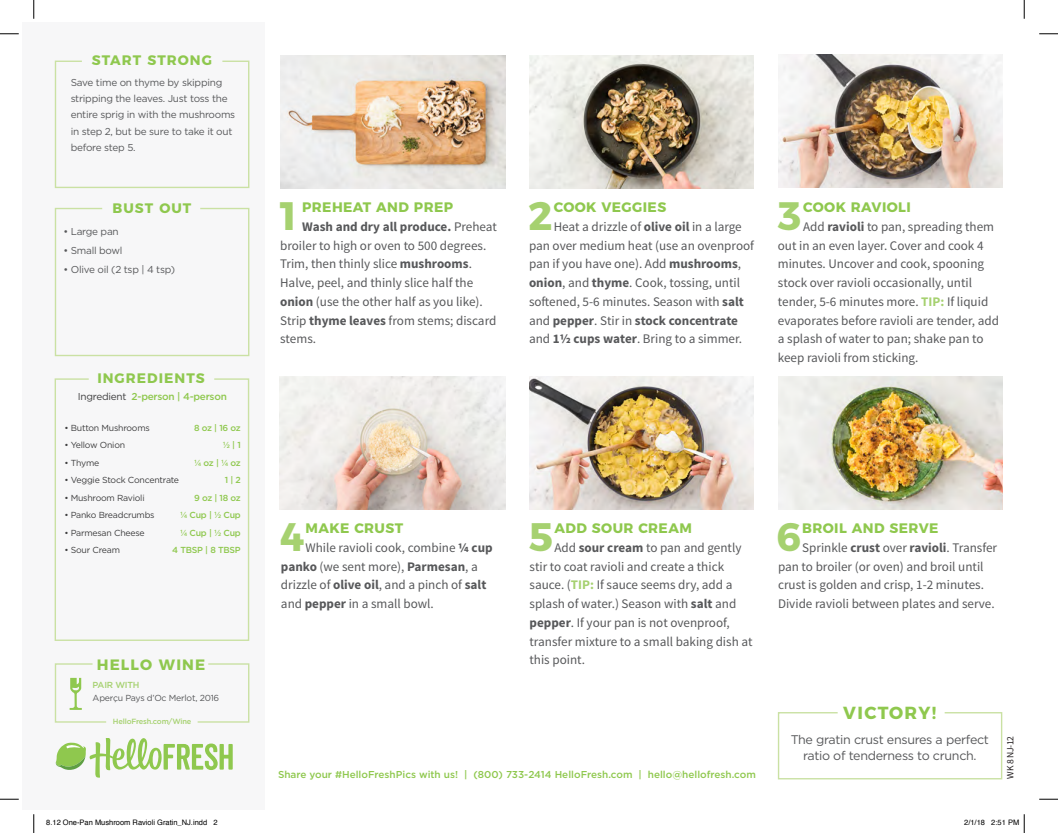
<style>
.page{position:relative;width:1058px;height:833px;background:#fff}
.page>*{position:absolute;margin:0;border:0;box-sizing:border-box;transform-origin:0 0}
.t1{font:700 39.62px "Montserrat";color:#a6d170}
.t2{font:700 17.5px "Montserrat";letter-spacing:.075em;color:#8fc84e}
.t3{font:700 15px "Montserrat";letter-spacing:.075em;color:#8fc84e}
.t4{font:700 13.75px "Montserrat";letter-spacing:.03em;color:#8fc84e}
.t5{font:700 13.75px "Montserrat";letter-spacing:.075em;color:#8fc84e}
.t6{font:13.12px/18.8px "Source Sans Pro";color:#57585a}
.t7{font:12.5px/16.8px "Gotham";letter-spacing:-.025em;color:#57585a;text-align:center}
.t8{font:10px/16.2px "Gotham";letter-spacing:-.025em;color:#57585a}
.t9{font:500 10px "Gotham";color:#8fc84e}
.t10{font:500 10px "Gotham";letter-spacing:-.025em;color:#8fc84e}
.t11{font:9.62px "Source Sans Pro";color:#231f20}
.t12{font:8.75px "Gotham";letter-spacing:-.025em;color:#3e3e3f}
.t13{font:500 8.75px/17.5px "Gotham";letter-spacing:-.025em;color:#8fc84e;text-align:right}
.t14{font:8.75px "Gotham";letter-spacing:-.025em;color:#57585a}
.t15{font:500 8.75px "Gotham";letter-spacing:-.025em;color:#a6d170}
.t16{font:7.5px "Helvetica";color:#000}
.t17{font:500 7.5px "Gotham";letter-spacing:-.025em;color:#a6d170}
.s1{font-weight:400;color:#3e3e3f}
.s2{font-weight:700}
.s3{font-weight:700;color:#a6d170}
</style>
<div class="page">
<div style="left:23px;top:23px;width:242px;height:787px;background:#f7f7f8"></div>
<img style="left:281px;top:55px;width:224px;height:133px">
<img style="left:529px;top:55px;width:225px;height:133px">
<img style="left:529px;top:376px;width:224px;height:133px">
<img style="left:280px;top:376px;width:225px;height:133px">
<img style="left:778px;top:55px;width:224px;height:132px">
<img style="left:778px;top:376px;width:224px;height:133px">
<svg style="left:54px;top:207px;width:196px;height:150px"></svg>
<svg style="left:54px;top:378px;width:196px;height:263px"></svg>
<svg style="left:54px;top:60px;width:196px;height:128px"></svg>
<svg style="left:54px;top:663px;width:53px;height:60px"></svg>
<svg style="left:197px;top:663px;width:53px;height:60px"></svg>
<svg style="left:56px;top:738px;width:177px;height:39px"></svg>
<svg style="left:777px;top:712px;width:226px;height:68px"></svg>
<svg style="left:0;top:33px;width:19px;height:2px"></svg>
<svg style="left:1039px;top:33px;width:19px;height:2px"></svg>
<svg style="left:0;top:798px;width:19px;height:2px"></svg>
<svg style="left:1039px;top:798px;width:19px;height:2px"></svg>
<svg style="left:33px;top:0;width:2px;height:19px"></svg>
<svg style="left:33px;top:814px;width:2px;height:19px"></svg>
<svg style="left:1023px;top:0;width:2px;height:19px"></svg>
<svg style="left:1023px;top:814px;width:2px;height:19px"></svg>
<p class="t5" style="left:92px;top:49px;width:122px">START STRONG</p>
<p class="t8" style="left:71px;top:74px;width:166px">Save time on thyme by skipping stripping the leaves. Just toss the entire sprig in with the mushrooms in step 2, but be sure to take it out before step 5.</p>
<p class="t4" style="left:112px;top:196px;width:80px">BUST OUT</p>
<p class="t8" style="left:63px;top:223px;width:57px">• Large pan</p>
<p class="t8" style="left:63px;top:242px;width:61px">• Small bowl</p>
<p class="t8" style="left:63px;top:261px;width:113px">• Olive oil (2 tsp | 4 tsp)</p>
<p class="t5" style="left:97px;top:366px;width:109px">INGREDIENTS</p>
<p class="t10" style="left:78px;top:390px;width:151px"><span class="s1">Ingredient</span> 2-person | 4-person</p>
<p class="t13" style="left:172px;top:419px;width:70px">8 oz | 16 oz<br>½ | 1<br>¼ oz | ¼ oz<br>1 | 2<br>9 oz | 18 oz<br>¼ Cup | ½ Cup ¼ Cup | ½ Cup<br>4 TBSP | 8 TBSP</p>
<p class="t12" style="left:64px;top:422px;width:87px">• Button Mushrooms</p>
<p class="t12" style="left:64px;top:439px;width:62px">• Yellow Onion</p>
<p class="t12" style="left:64px;top:457px;width:36px">• Thyme</p>
<p class="t12" style="left:64px;top:474px;width:116px">• Veggie Stock Concentrate</p>
<p class="t12" style="left:64px;top:492px;width:82px">• Mushroom Ravioli</p>
<p class="t12" style="left:64px;top:509px;width:92px">• Panko Breadcrumbs</p>
<p class="t12" style="left:64px;top:527px;width:82px">• Parmesan Cheese</p>
<p class="t12" style="left:64px;top:544px;width:57px">• Sour Cream</p>
<p class="t3" style="left:97px;top:652px;width:110px">HELLO WINE</p>
<p class="t15" style="left:93px;top:679px;width:48px">PAIR WITH</p>
<p class="t17" style="left:113px;top:716px;width:80px">HelloFresh.com/Wine</p>
<p class="t14" style="left:93px;top:692px;width:128px">Aperçu Pays d’Oc Merlot, 2016</p>
<h1 class="t1" style="left:276px;top:183px;width:26px">1</h1>
<p class="t4" style="left:302px;top:196px;width:152px">PREHEAT AND PREP</p>
<p class="t6" style="left:280px;top:217px;width:218px;text-indent:22px"><span class="s2">Wash and dry all produce.</span> Preheat broiler to high or oven to 500 degrees.<br>Trim, then thinly slice <span class="s2">mushrooms</span>.<br>Halve, peel, and thinly slice half the <span class="s2">onion</span> (use the other half as you like).<br>Strip <span class="s2">thyme leaves</span> from stems; discard stems.</p>
<h1 class="t1" style="left:528px;top:183px;width:26px">2</h1>
<p class="t4" style="left:553px;top:196px;width:114px">COOK VEGGIES</p>
<p class="t6" style="left:529px;top:217px;width:226px;text-indent:25px">Heat a drizzle of <span class="s2">olive oil</span> in a large pan over medium heat (use an ovenproof pan if you have one). Add <span class="s2">mushrooms</span>, <span class="s2">onion</span>, and <span class="s2">thyme</span>. Cook, tossing, until softened, 5-6 minutes. Season with <span class="s2">salt </span>and <span class="s2">pepper</span>. Stir in <span class="s2">stock concentrate </span>and <span class="s2">1½ cups water</span>. Bring to a simmer.</p>
<h1 class="t1" style="left:777px;top:183px;width:24px">3</h1>
<p class="t4" style="left:803px;top:196px;width:109px">COOK RAVIOLI</p>
<p class="t6" style="left:778px;top:217px;width:223px;text-indent:25px">Add <span class="s2">ravioli</span> to pan, spreading them out in an even layer. Cover and cook 4 minutes. Uncover and cook, spooning stock over ravioli occasionally, until tender, 5-6 minutes more. <span class="s3">TIP:</span> If liquid evaporates before ravioli are tender, add a splash of water to pan; shake pan to keep ravioli from sticking.</p>
<h1 class="t1" style="left:280px;top:504px;width:26px">4</h1>
<p class="t4" style="left:305px;top:517px;width:99px">MAKE CRUST</p>
<p class="t6" style="left:281px;top:538px;width:213px;text-indent:25px">While ravioli cook, combine <span class="s2">¼ cup panko</span> (we sent more), <span class="s2">Parmesan</span>, a drizzle of <span class="s2">olive oil</span>, and a pinch of <span class="s2">salt </span>and <span class="s2">pepper</span> in a small bowl.</p>
<h1 class="t1" style="left:529px;top:504px;width:26px">5</h1>
<p class="t4" style="left:554px;top:517px;width:139px">ADD SOUR CREAM</p>
<p class="t6" style="left:529px;top:538px;width:224px;text-indent:25px">Add <span class="s2">sour cream</span> to pan and gently stir to coat ravioli and create a thick sauce. (<span class="s3">TIP:</span> If sauce seems dry, add a splash of water.) Season with <span class="s2">salt</span> and <span class="s2">pepper</span>. If your pan is not ovenproof, transfer mixture to a small baking dish at this point.</p>
<h1 class="t1" style="left:776px;top:504px;width:26px">6</h1>
<p class="t4" style="left:802px;top:517px;width:138px">BROIL AND SERVE</p>
<p class="t6" style="left:778px;top:538px;width:221px;text-indent:24px">Sprinkle <span class="s2">crust</span> over <span class="s2">ravioli</span>. Transfer pan to broiler (or oven) and broil until crust is golden and crisp, 1-2 minutes.<br>Divide ravioli between plates and serve.</p>
<h2 class="t2" style="left:843px;top:698px;width:94px">VICTORY!</h2>
<p class="t9" style="left:278px;top:767px;width:479px">Share your #HelloFreshPics with us! | (800) 733-2414 HelloFresh.com | hello@hellofresh.com</p>
<p class="t7" style="left:790px;top:730px;width:200px">The gratin crust ensures a perfect ratio of tenderness to crunch.</p>
<p class="t11" style="left:1004px;top:778px;width:44px;rotate:-90deg">WK 8 NJ-12</p>
<p class="t16" style="left:46px;top:817px;width:173px">8.12 One-Pan Mushroom Ravioli Gratin_NJ.indd 2</p>
<p class="t16" style="left:964px;top:817px;width:57px">2/1/18 2:51 PM</p>
</div>
